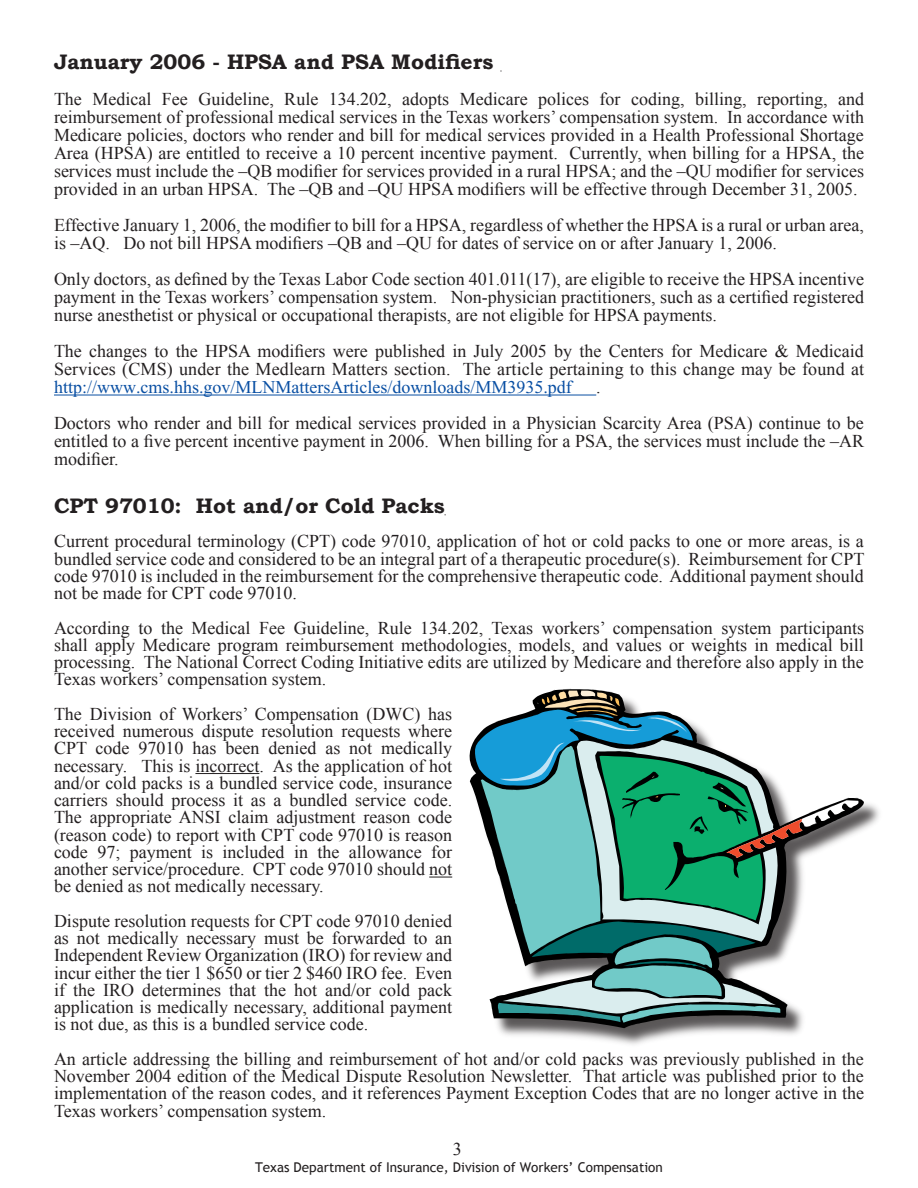
<style>
.page{position:relative;width:918px;height:1188px;background:#fff}
.page>*{position:absolute;margin:0;border:0;box-sizing:border-box;transform-origin:0 0}
.Heading_1{font:700 21px "Bookman Old Style";color:#231f20}
.t1{font:18px/17.2px "Times New Roman";color:#231f20;text-align:justify}
.t2{font:13.5px "Trebuchet MS";color:#231f20}
.s1{color:#094fa3}
</style>
<div class="page">
<hr style="left:195px;top:773px;width:64px;height:1px;background:#231f20">
<svg style="left:429px;top:877px;width:23px;height:1px"></svg>
<div style="left:470px;top:690px;width:414px;height:358px;background:#231f20;opacity:.75"></div>
<svg style="left:470px;top:732px;width:394px;height:296px"></svg>
<svg style="left:470px;top:689px;width:389px;height:334px"></svg>
<hr style="left:54px;top:395px;width:542px;height:1px;background:#094fa3">
<p class="Heading_1" style="left:54px;top:47px;width:441px">January 2006 - HPSA and PSA Modifiers</p>
<p class="t1" style="left:54px;top:90px;width:812px;line-height:18px">The Medical Fee Guideline, Rule 134.202, adopts Medicare polices for coding, billing, reporting, and reimbursement of professional medical services in the Texas workers’ compensation system. In accordance with Medicare policies, doctors who render and bill for medical services provided in a Health Professional Shortage Area (HPSA) are entitled to receive a 10 percent incentive payment. Currently, when billing for a HPSA, the services must include the –QB modifier for services provided in a rural HPSA; and the –QU modifier for services provided in an urban HPSA. The –QB and –QU HPSA modifiers will be effective through December 31, 2005.</p>
<p class="t1" style="left:54px;top:216px;width:811px;line-height:18px">Effective January 1, 2006, the modifier to bill for a HPSA, regardless of whether the HPSA is a rural or urban area, is –AQ. Do not bill HPSA modifiers –QB and –QU for dates of service on or after January 1, 2006.</p>
<p class="t1" style="left:54px;top:270px;width:812px;line-height:18px">Only doctors, as defined by the Texas Labor Code section 401.011(17), are eligible to receive the HPSA incentive payment in the Texas workers’ compensation system. Non-physician practitioners, such as a certified registered nurse anesthetist or physical or occupational therapists, are not eligible for HPSA payments.</p>
<p class="t1" style="left:54px;top:342px;width:812px;line-height:18px">The changes to the HPSA modifiers were published in July 2005 by the Centers for Medicare &amp; Medicaid Services (CMS) under the Medlearn Matters section. The article pertaining to this change may be found at <span class="s1">http://www.cms.hhs.gov/MLNMattersArticles/downloads/MM3935.pdf</span></p>
<p class="t1" style="left:596px;top:378px;width:6px">.</p>
<p class="t1" style="left:54px;top:414px;width:812px;line-height:18px">Doctors who render and bill for medical services provided in a Physician Scarcity Area (PSA) continue to be entitled to a five percent incentive payment in 2006. When billing for a PSA, the services must include the –AR modifier.</p>
<p class="Heading_1" style="left:54px;top:490px;width:392px">CPT 97010: Hot and/or Cold Packs</p>
<p class="t1" style="left:54px;top:532px;width:812px">Current procedural terminology (CPT) code 97010, application of hot or cold packs to one or more areas, is a bundled service code and considered to be an integral part of a therapeutic procedure(s). Reimbursement for CPT code 97010 is included in the reimbursement for the comprehensive therapeutic code. Additional payment should not be made for CPT code 97010.</p>
<p class="t1" style="left:54px;top:619px;width:812px">According to the Medical Fee Guideline, Rule 134.202, Texas workers’ compensation system participants shall apply Medicare program reimbursement methodologies, models, and values or weights in medical bill processing. The National Correct Coding Initiative edits are utilized by Medicare and therefore also apply in the Texas workers’ compensation system.</p>
<p class="t1" style="left:54px;top:705px;width:400px">The Division of Workers’ Compensation (DWC) has received numerous dispute resolution requests where CPT code 97010 has been denied as not medically necessary. This is incorrect. As the application of hot and/or cold packs is a bundled service code, insurance carriers should process it as a bundled service code.<br>The appropriate ANSI claim adjustment reason code (reason code) to report with CPT code 97010 is reason code 97; payment is included in the allowance for another service/procedure. CPT code 97010 should not be denied as not medically necessary.</p>
<p class="t1" style="left:54px;top:912px;width:400px">Dispute resolution requests for CPT code 97010 denied as not medically necessary must be forwarded to an Independent Review Organization (IRO) for review and incur either the tier 1 $650 or tier 2 $460 IRO fee. Even if the IRO determines that the hot and/or cold pack application is medically necessary, additional payment is not due, as this is a bundled service code.</p>
<p class="t1" style="left:54px;top:1050px;width:812px">An article addressing the billing and reimbursement of hot and/or cold packs was previously published in the November 2004 edition of the Medical Dispute Resolution Newsletter. That article was published prior to the implementation of the reason codes, and it references Payment Exception Codes that are no longer active in the Texas workers’ compensation system.</p>
<p class="t1" style="left:453px;top:1141px;width:10px">3</p>
<p class="t2" style="left:255px;top:1160px;width:409px">Texas Department of Insurance, Division of Workers’ Compensation</p>
</div>
